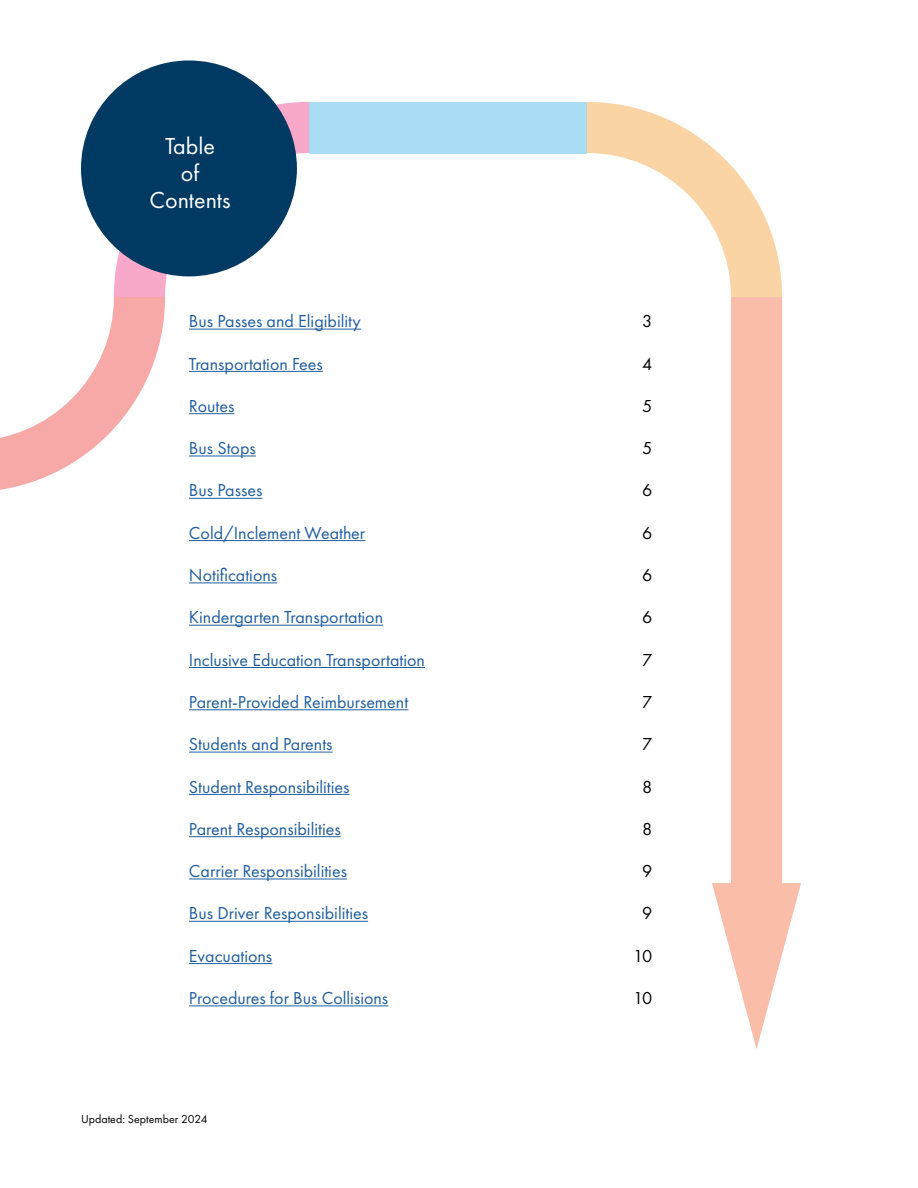
<style>
.page{position:relative;width:918px;height:1188px;background:#fff}
.page>*{position:absolute;margin:0;border:0;box-sizing:border-box;transform-origin:0 0}
.t1{font:24px/27px "Futura PT";color:#fff;text-align:center}
.t2{font:18px "Futura PT";color:#215e9e}
.t3{font:18px "Futura PT";color:#000}
.t4{font:12px "Futura PT";color:#000}
</style>
<div class="page">
<svg style="left:712px;top:297px;width:89px;height:752px;fill:#f9bda9"></svg>
<svg style="left:587px;top:102px;width:195px;height:195px"></svg>
<svg style="left:0;top:102px;width:309px;height:388px"></svg>
<div style="left:309px;top:102px;width:278px;height:51px;background:#a8ddf3"></div>
<hr style="left:189px;top:329px;width:172px;height:1px;background:#215e9e">
<hr style="left:189px;top:371px;width:134px;height:1px;background:#215e9e">
<hr style="left:189px;top:413px;width:45px;height:1px;background:#215e9e">
<hr style="left:189px;top:456px;width:67px;height:1px;background:#215e9e">
<hr style="left:189px;top:498px;width:73px;height:1px;background:#215e9e">
<hr style="left:189px;top:540px;width:176px;height:1px;background:#215e9e">
<hr style="left:189px;top:582px;width:88px;height:1px;background:#215e9e">
<hr style="left:189px;top:625px;width:194px;height:1px;background:#215e9e">
<hr style="left:189px;top:667px;width:236px;height:1px;background:#215e9e">
<hr style="left:189px;top:709px;width:219px;height:1px;background:#215e9e">
<hr style="left:189px;top:752px;width:144px;height:1px;background:#215e9e">
<hr style="left:189px;top:794px;width:161px;height:1px;background:#215e9e">
<hr style="left:189px;top:836px;width:152px;height:1px;background:#215e9e">
<hr style="left:189px;top:879px;width:158px;height:1px;background:#215e9e">
<hr style="left:189px;top:921px;width:179px;height:1px;background:#215e9e">
<hr style="left:189px;top:963px;width:83px;height:1px;background:#215e9e">
<hr style="left:189px;top:1005px;width:199px;height:1px;background:#215e9e">
<div style="left:81px;top:60px;width:216px;height:216px;background:#003a63;border-radius:50%"></div>
<h1 class="t1" style="left:150px;top:132px;width:82px">Table<br>of<br>Contents</h1>
<p class="t2" style="left:189px;top:311px;width:173px">Bus Passes and Eligibility</p>
<p class="t3" style="left:642px;top:311px;width:12px">3</p>
<p class="t2" style="left:189px;top:353px;width:135px">Transportation Fees</p>
<p class="t3" style="left:642px;top:353px;width:12px">4</p>
<p class="t2" style="left:189px;top:395px;width:47px">Routes</p>
<p class="t3" style="left:642px;top:395px;width:12px">5</p>
<p class="t2" style="left:189px;top:438px;width:68px">Bus Stops</p>
<p class="t3" style="left:642px;top:438px;width:12px">5</p>
<p class="t2" style="left:189px;top:480px;width:75px">Bus Passes</p>
<p class="t3" style="left:642px;top:480px;width:12px">6</p>
<p class="t2" style="left:189px;top:522px;width:178px">Cold/Inclement Weather</p>
<p class="t3" style="left:642px;top:522px;width:12px">6</p>
<p class="t2" style="left:189px;top:564px;width:90px">Notifications</p>
<p class="t3" style="left:642px;top:564px;width:12px">6</p>
<p class="t2" style="left:189px;top:607px;width:196px">Kindergarten Transportation</p>
<p class="t3" style="left:642px;top:607px;width:12px">6</p>
<p class="t2" style="left:189px;top:649px;width:238px">Inclusive Education Transportation</p>
<p class="t3" style="left:642px;top:649px;width:12px">7</p>
<p class="t2" style="left:189px;top:691px;width:221px">Parent-Provided Reimbursement</p>
<p class="t3" style="left:642px;top:691px;width:12px">7</p>
<p class="t2" style="left:189px;top:734px;width:145px">Students and Parents</p>
<p class="t3" style="left:642px;top:734px;width:12px">7</p>
<p class="t2" style="left:189px;top:776px;width:162px">Student Responsibilities</p>
<p class="t3" style="left:642px;top:776px;width:12px">8</p>
<p class="t2" style="left:189px;top:818px;width:153px">Parent Responsibilities</p>
<p class="t3" style="left:642px;top:818px;width:12px">8</p>
<p class="t2" style="left:189px;top:861px;width:160px">Carrier Responsibilities</p>
<p class="t3" style="left:642px;top:861px;width:12px">9</p>
<p class="t2" style="left:189px;top:903px;width:181px">Bus Driver Responsibilities</p>
<p class="t3" style="left:642px;top:903px;width:12px">9</p>
<p class="t2" style="left:189px;top:945px;width:85px">Evacuations</p>
<p class="t3" style="left:633px;top:945px;width:21px">10</p>
<p class="t2" style="left:189px;top:987px;width:201px">Procedures for Bus Collisions</p>
<p class="t3" style="left:633px;top:987px;width:21px">10</p>
<p class="t4" style="left:81px;top:1112px;width:128px">Updated: September 2024</p>
</div>
